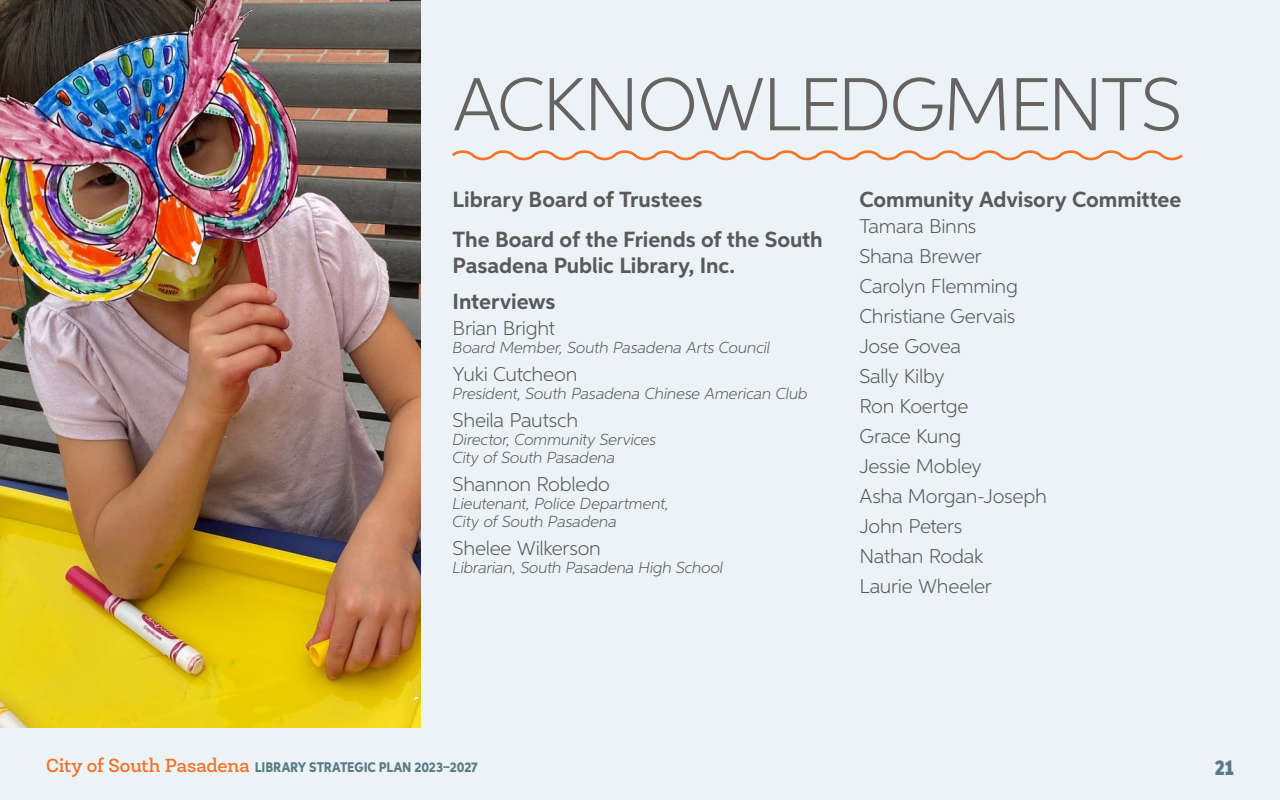
<style>
.page{position:relative;width:1280px;height:800px;background:#ecf3f6}
.page>*{position:absolute;margin:0;border:0;box-sizing:border-box;transform-origin:0 0}
.Section{font:300 75px "Aspira";letter-spacing:-.03em;color:#676363}
.t1{font:700 22px/26px "Aspira";letter-spacing:-.005em;color:#595959}
.t2{font:900 21.5px "Aspira XX Nar";color:#597a87}
.BB1{font:300 20px "Aspira";letter-spacing:-.015em;color:#595959}
.B1_SMALL{font:italic 300 16px/18px "Aspira";letter-spacing:-.01em;color:#595959}
.t3{font:800 14px "Aspira";letter-spacing:-.005em;color:#597a87;scale:.91 1}
.s1{font-family:"Newslab";font-weight:500;font-size:19.3px;color:#f37327}
</style>
<div class="page">
<img style="left:0;top:0;width:421px;height:728px">
<svg style="left:452px;top:150px;width:731px;height:11px"></svg>
<p class="Section" style="left:453px;top:59px;width:731px">ACKNOWLEDGMENTS</p>
<h5 class="t1" style="left:453px;top:187px;width:251px">Library Board of Trustees</h5>
<h5 class="t1" style="left:453px;top:227px;width:372px">The Board of the Friends of the South<br>Pasadena Public Library, Inc.</h5>
<h5 class="t1" style="left:453px;top:289px;width:104px">Interviews</h5>
<p class="BB1" style="left:453px;top:316px;width:104px">Brian Bright</p>
<p class="B1_SMALL" style="left:453px;top:339px;width:319px">Board Member, South Pasadena Arts Council</p>
<p class="BB1" style="left:453px;top:362px;width:126px">Yuki Cutcheon</p>
<p class="B1_SMALL" style="left:453px;top:385px;width:357px">President, South Pasadena Chinese American Club</p>
<p class="BB1" style="left:453px;top:408px;width:127px">Sheila Pautsch</p>
<p class="B1_SMALL" style="left:453px;top:431px;width:205px">Director, Community Services<br>City of South Pasadena</p>
<p class="BB1" style="left:453px;top:472px;width:159px">Shannon Robledo</p>
<p class="B1_SMALL" style="left:453px;top:495px;width:218px">Lieutenant, Police Department,<br>City of South Pasadena</p>
<p class="BB1" style="left:453px;top:536px;width:150px">Shelee Wilkerson</p>
<p class="B1_SMALL" style="left:453px;top:559px;width:272px">Librarian, South Pasadena High School</p>
<h5 class="t1" style="left:859px;top:187px;width:324px">Community Advisory Committee</h5>
<p class="BB1" style="left:859px;top:214px;width:119px">Tamara Binns</p>
<p class="BB1" style="left:859px;top:244px;width:124px">Shana Brewer</p>
<p class="BB1" style="left:859px;top:274px;width:160px">Carolyn Flemming</p>
<p class="BB1" style="left:859px;top:304px;width:158px">Christiane Gervais</p>
<p class="BB1" style="left:859px;top:334px;width:103px">Jose Govea</p>
<p class="BB1" style="left:859px;top:364px;width:87px">Sally Kilby</p>
<p class="BB1" style="left:859px;top:394px;width:111px">Ron Koertge</p>
<p class="BB1" style="left:859px;top:424px;width:104px">Grace Kung</p>
<p class="BB1" style="left:859px;top:454px;width:124px">Jessie Mobley</p>
<p class="BB1" style="left:859px;top:484px;width:189px">Asha Morgan-Joseph</p>
<p class="BB1" style="left:859px;top:514px;width:105px">John Peters</p>
<p class="BB1" style="left:859px;top:544px;width:125px">Nathan Rodak</p>
<p class="BB1" style="left:859px;top:574px;width:134px">Laurie Wheeler</p>
<p class="t3" style="left:46px;top:758px;width:476px"><span class="s1">City of South Pasadena</span> LIBRARY STRATEGIC PLAN 2023–2027</p>
<p class="t2" style="left:1215px;top:754px;width:21px">21</p>
</div>
